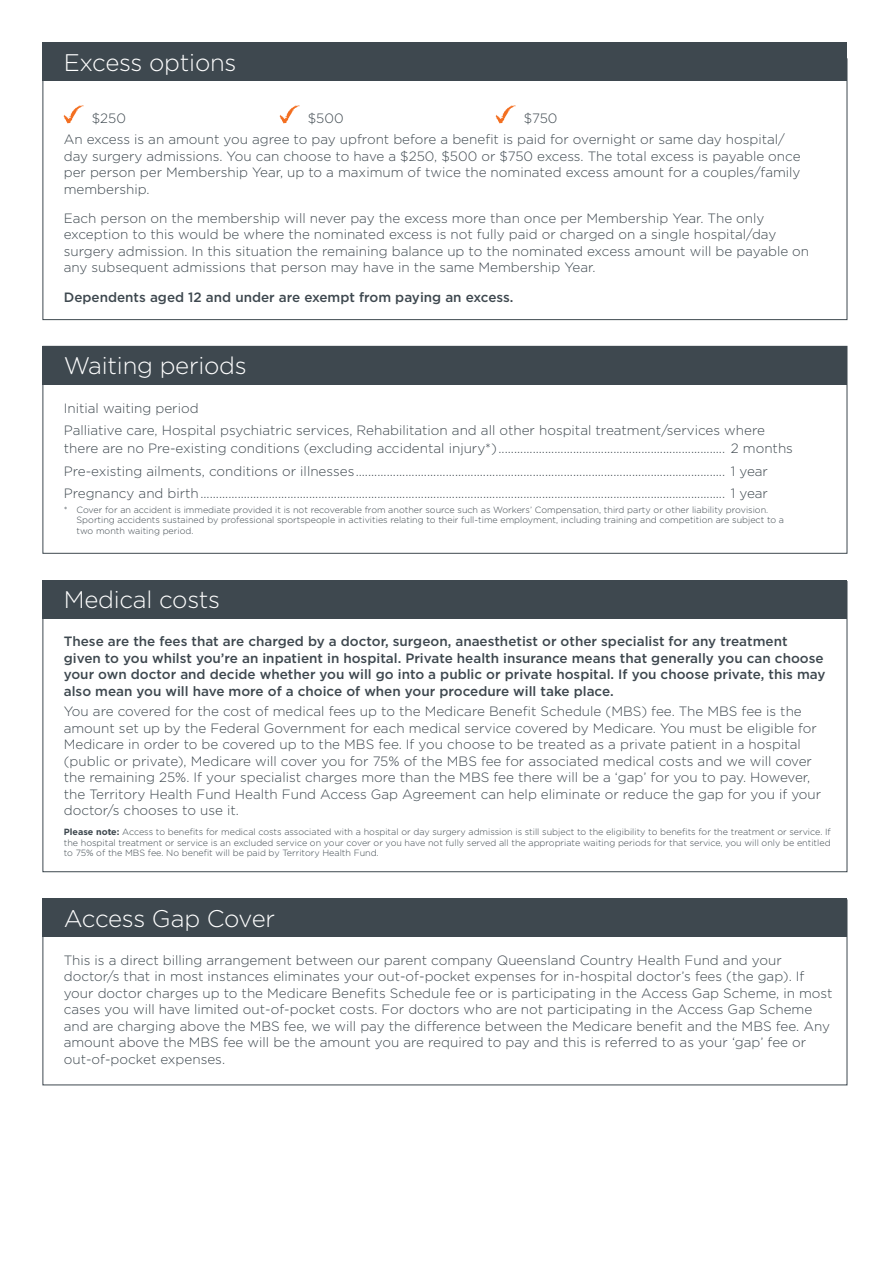
<style>
.page{position:relative;width:893px;height:1263px;background:#fff}
.page>*{position:absolute;margin:0;border:0;box-sizing:border-box;transform-origin:0 0}
.t1{font:300 24px "Gotham";letter-spacing:-.01em;color:#fff}
.t2{font:300 13.5px/16.5px "Gotham";color:#3e484f}
.t3{font:500 13.5px/16.5px "Gotham";color:#3e484f}
.t4{font:300 9px/10.5px "Gotham";color:#3e484f}
.s1{font-weight:700}
</style>
<div class="page">
<div style="left:43px;top:58px;width:804px;height:262px;background:#fff;border:1px solid #3e484f"></div>
<svg style="left:64px;top:105px;width:20px;height:18px"></svg>
<svg style="left:280px;top:105px;width:20px;height:18px"></svg>
<svg style="left:496px;top:105px;width:20px;height:18px"></svg>
<div style="left:43px;top:43px;width:804px;height:38px;background:#3e484f"></div>
<div style="left:43px;top:346px;width:804px;height:208px;background:#fff;border:1px solid #3e484f"></div>
<div style="left:43px;top:346px;width:804px;height:38px;background:#3e484f"></div>
<div style="left:43px;top:581px;width:804px;height:291px;background:#fff;border:1px solid #3e484f"></div>
<div style="left:43px;top:580px;width:804px;height:38px;background:#3e484f"></div>
<div style="left:43px;top:898px;width:804px;height:39px;background:#3e484f"></div>
<h1 class="t1" style="left:64px;top:47px;width:174px">Excess options</h1>
<p class="t2" style="left:64px;top:108px;width:723px;line-height:20.7px;text-indent:460px">$750<br>An excess is an amount you agree to pay upfront before a benefit is paid for overnight or same day hospital/</p>
<p class="t2" style="left:64px;top:147px;width:738px;text-align:justify">day surgery admissions. You can choose to have a $250, $500 or $750 excess. The total excess is payable once per person per Membership Year, up to a maximum of twice the nominated excess amount for a couples/family membership.</p>
<p class="t2" style="left:64px;top:209px;width:747px">Each person on the membership will never pay the excess more than once per Membership Year. The only exception to this would be where the nominated excess is not fully paid or charged on a single hospital/day surgery admission. In this situation the remaining balance up to the nominated excess amount will be payable on any subsequent admissions that person may have in the same Membership Year.</p>
<p class="t3" style="left:64px;top:288px;width:451px">Dependents aged 12 and under are exempt from paying an excess.</p>
<p class="t2" style="left:92px;top:110px;width:36px">$250</p>
<p class="t2" style="left:308px;top:110px;width:37px">$500</p>
<h1 class="t1" style="left:64px;top:351px;width:185px">Waiting periods</h1>
<p class="t2" style="left:64px;top:397px;width:703px;line-height:22.2px">Initial waiting period<br>Palliative care, Hospital psychiatric services, Rehabilitation and all other hospital treatment/services where</p>
<p class="t2" style="left:64px;top:437px;width:731px;line-height:22.2px">there are no Pre-existing conditions (excluding accidental injury*) ......................................................................... 2 months<br>Pre-existing ailments, conditions or illnesses....................................................................................................................... 1 year<br>Pregnancy and birth......................................................................................................................................................................... 1 year</p>
<p class="t4" style="left:77px;top:504px;width:709px;text-indent:-13px">* Cover for an accident is immediate provided it is not recoverable from another source such as Workers’ Compensation, third party or other liability provision.<br>Sporting accidents sustained by professional sportspeople in activities relating to their full-time employment, including training and competition are subject to a two month waiting period.</p>
<h1 class="t1" style="left:64px;top:585px;width:158px">Medical costs</h1>
<p class="t3" style="left:64px;top:633px;width:763px">These are the fees that are charged by a doctor, surgeon, anaesthetist or other specialist for any treatment given to you whilst you’re an inpatient in hospital. Private health insurance means that generally you can choose your own doctor and decide whether you will go into a public or private hospital. If you choose private, this may also mean you will have more of a choice of when your procedure will take place.</p>
<p class="t2" style="left:64px;top:703px;width:759px">You are covered for the cost of medical fees up to the Medicare Benefit Schedule (MBS) fee. The MBS fee is the amount set up by the Federal Government for each medical service covered by Medicare. You must be eligible for Medicare in order to be covered up to the MBS fee. If you choose to be treated as a private patient in a hospital (public or private), Medicare will cover you for 75% of the MBS fee for associated medical costs and we will cover the remaining 25%. If your specialist charges more than the MBS fee there will be a ‘gap’ for you to pay. However, the Territory Health Fund Health Fund Access Gap Agreement can help eliminate or reduce the gap for you if your doctor/s chooses to use it.</p>
<p class="t4" style="left:64px;top:827px;width:769px;text-align:justify"><span class="s1">Please note:</span> Access to benefits for medical costs associated with a hospital or day surgery admission is still subject to the eligibility to benefits for the treatment or service. If the hospital treatment or service is an excluded service on your cover or you have not fully served all the appropriate waiting periods for that service, you will only be entitled to 75% of the MBS fee. No benefit will be paid by Territory Health Fund.</p>
<h1 class="t1" style="left:64px;top:903px;width:213px">Access Gap Cover</h1>
<p class="t2" style="left:64px;top:951px;width:770px">This is a direct billing arrangement between our parent company Queensland Country Health Fund and your doctor/s that in most instances eliminates your out-of-pocket expenses for in-hospital doctor’s fees (the gap). If your doctor charges up to the Medicare Benefits Schedule fee or is participating in the Access Gap Scheme, in most cases you will have limited out-of-pocket costs. For doctors who are not participating in the Access Gap Scheme and are charging above the MBS fee, we will pay the difference between the Medicare benefit and the MBS fee. Any amount above the MBS fee will be the amount you are required to pay and this is referred to as your ‘gap’ fee or out-of-pocket expenses.</p>
</div>
